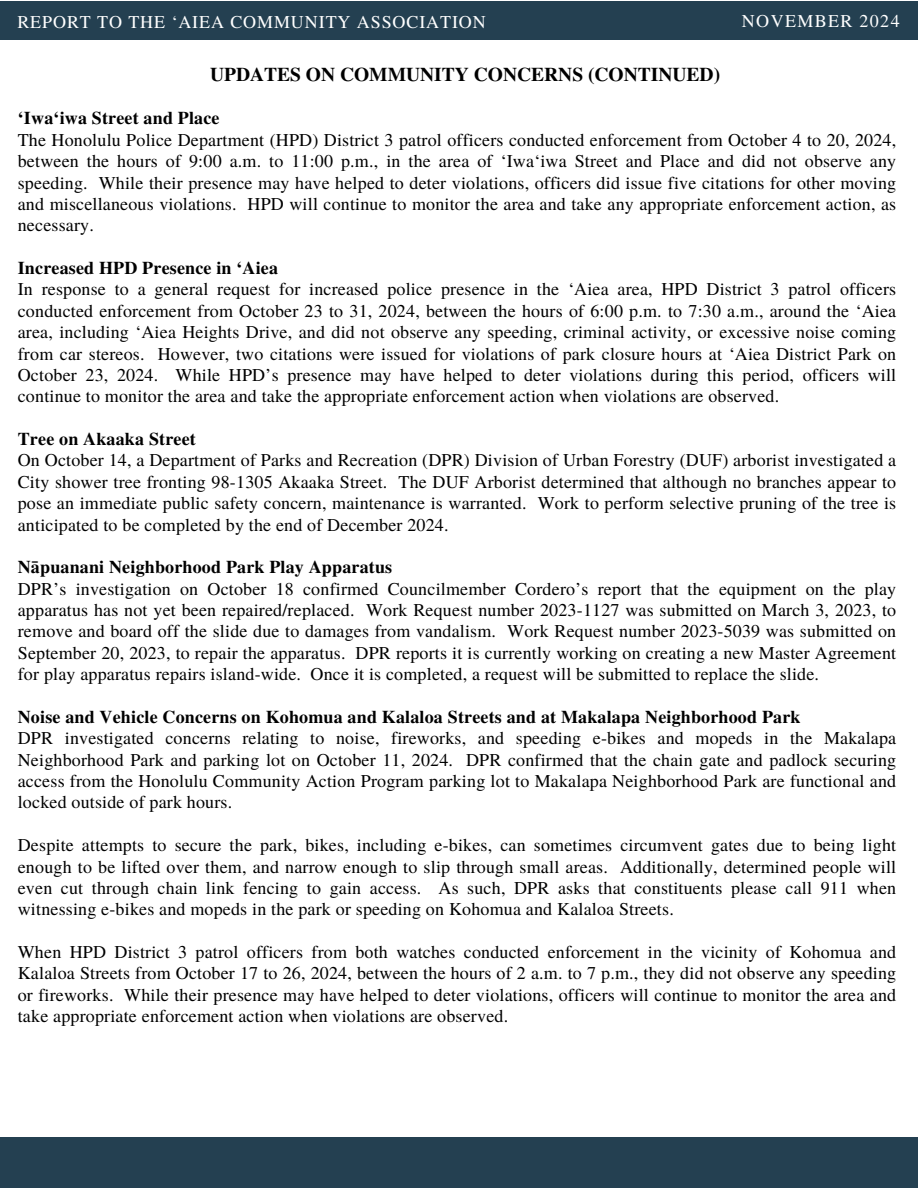
<style>
.page{position:relative;width:918px;height:1188px;background:#fff}
.page>*{position:absolute;margin:0;border:0;box-sizing:border-box;transform-origin:0 0}
.t1{font:700 19.5px "Te X Gyre Termes";color:#000}
.t2{font:18px/21.3px "Te X Gyre Termes";letter-spacing:.01em;color:#000;text-align:justify}
.t3{font:700 18px "Te X Gyre Termes";letter-spacing:.01em;color:#000}
.t4{font:18px "Te X Gyre Termes";letter-spacing:.05em;color:#fff}
.t5{font:18px "Te X Gyre Termes";letter-spacing:.075em;color:#fff}
</style>
<div class="page">
<div style="left:0;top:1px;width:918px;height:39px;background:#244051"></div>
<div style="left:0;top:1138px;width:918px;height:50px;background:#244051"></div>
<p class="t4" style="left:17px;top:9px;width:470px">REPORT TO THE ‘AIEA COMMUNITY ASSOCIATION</p>
<h2 class="t5" style="left:742px;top:8px;width:159px">NOVEMBER 2024</h2>
<h2 class="t1" style="left:210px;top:59px;width:512px">UPDATES ON COMMUNITY CONCERNS (CONTINUED)</h2>
<h1 class="t3" style="left:18px;top:104px;width:203px">‘Iwa‘iwa Street and Place</h1>
<p class="t2" style="left:18px;top:128px;width:880px">The Honolulu Police Department (HPD) District 3 patrol officers conducted enforcement from October 4 to 20, 2024, between the hours of 9:00 a.m. to 11:00 p.m., in the area of ‘Iwa‘iwa Street and Place and did not observe any speeding. While their presence may have helped to deter violations, officers did issue five citations for other moving and miscellaneous violations. HPD will continue to monitor the area and take any appropriate enforcement action, as necessary.</p>
<p class="t3" style="left:18px;top:254px;width:262px">Increased HPD Presence in ‘Aiea</p>
<p class="t2" style="left:18px;top:278px;width:880px">In response to a general request for increased police presence in the ‘Aiea area, HPD District 3 patrol officers conducted enforcement from October 23 to 31, 2024, between the hours of 6:00 p.m. to 7:30 a.m., around the ‘Aiea area, including ‘Aiea Heights Drive, and did not observe any speeding, criminal activity, or excessive noise coming from car stereos. However, two citations were issued for violations of park closure hours at ‘Aiea District Park on October 23, 2024. While HPD’s presence may have helped to deter violations during this period, officers will continue to monitor the area and take the appropriate enforcement action when violations are observed.</p>
<p class="t3" style="left:18px;top:425px;width:180px">Tree on Akaaka Street</p>
<p class="t2" style="left:18px;top:449px;width:880px">On October 14, a Department of Parks and Recreation (DPR) Division of Urban Forestry (DUF) arborist investigated a City shower tree fronting 98-1305 Akaaka Street. The DUF Arborist determined that although no branches appear to pose an immediate public safety concern, maintenance is warranted. Work to perform selective pruning of the tree is anticipated to be completed by the end of December 2024.</p>
<p class="t3" style="left:18px;top:553px;width:376px">Nāpuanani Neighborhood Park Play Apparatus</p>
<p class="t2" style="left:18px;top:577px;width:880px">DPR’s investigation on October 18 confirmed Councilmember Cordero’s report that the equipment on the play apparatus has not yet been repaired/replaced. Work Request number 2023-1127 was submitted on March 3, 2023, to remove and board off the slide due to damages from vandalism. Work Request number 2023-5039 was submitted on September 20, 2023, to repair the apparatus. DPR reports it is currently working on creating a new Master Agreement for play apparatus repairs island-wide. Once it is completed, a request will be submitted to replace the slide.</p>
<p class="t3" style="left:18px;top:703px;width:784px">Noise and Vehicle Concerns on Kohomua and Kalaloa Streets and at Makalapa Neighborhood Park</p>
<p class="t2" style="left:18px;top:727px;width:880px">DPR investigated concerns relating to noise, fireworks, and speeding e-bikes and mopeds in the Makalapa Neighborhood Park and parking lot on October 11, 2024. DPR confirmed that the chain gate and padlock securing access from the Honolulu Community Action Program parking lot to Makalapa Neighborhood Park are functional and locked outside of park hours.</p>
<p class="t2" style="left:18px;top:834px;width:880px">Despite attempts to secure the park, bikes, including e-bikes, can sometimes circumvent gates due to being light enough to be lifted over them, and narrow enough to slip through small areas. Additionally, determined people will even cut through chain link fencing to gain access. As such, DPR asks that constituents please call 911 when witnessing e-bikes and mopeds in the park or speeding on Kohomua and Kalaloa Streets.</p>
<p class="t2" style="left:18px;top:940px;width:880px">When HPD District 3 patrol officers from both watches conducted enforcement in the vicinity of Kohomua and Kalaloa Streets from October 17 to 26, 2024, between the hours of 2 a.m. to 7 p.m., they did not observe any speeding or fireworks. While their presence may have helped to deter violations, officers will continue to monitor the area and take appropriate enforcement action when violations are observed.</p>
</div>
